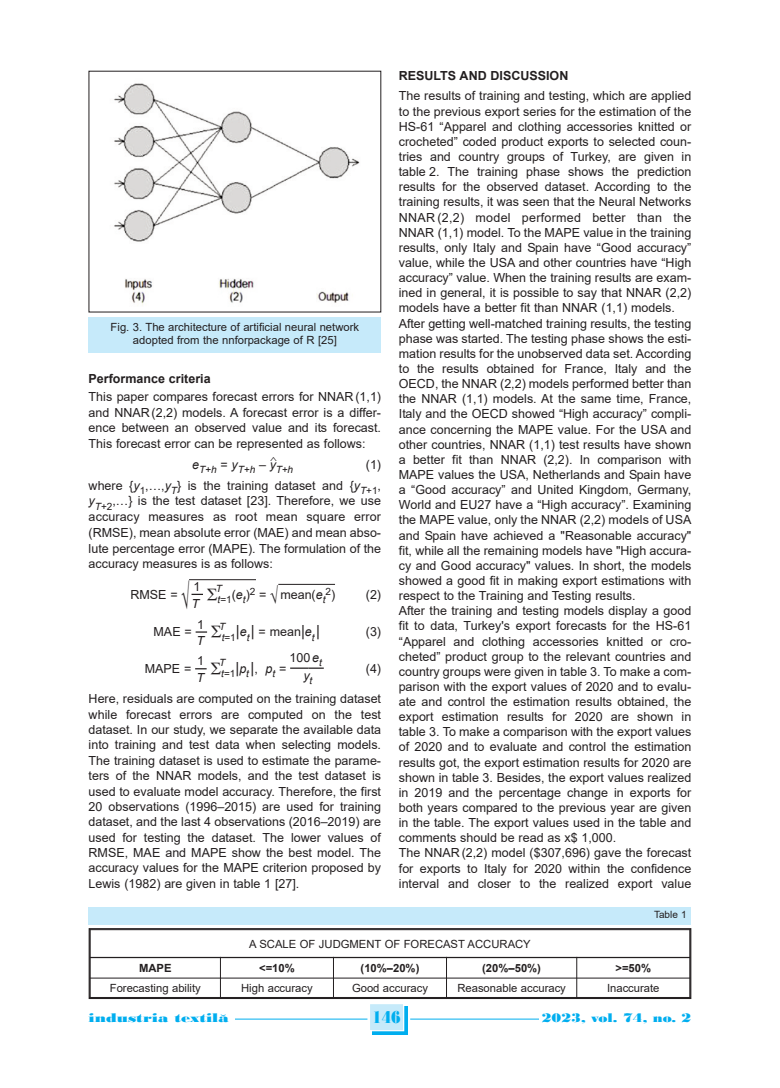
<style>
.page{position:relative;width:780px;height:1088px;background:#fff}
.page>*{position:absolute;margin:0;border:0;box-sizing:border-box;transform-origin:0 0}
.t1{font:18.12px "Bodoni MT Black";color:#00aeef;scale:.8 1}
.t2{font:13.12px "Bodoni MT Black";color:#00aeef;scale:1.3 1}
.t3{font:13.12px "Bodoni MT Black";color:#00aeef;scale:1.14 1}
.t4{font:12.5px/15.1px "Arial";color:#231f20;text-align:justify}
.t5{font:700 12.5px "Arial";color:#231f20}
.t6{font:italic 12.5px/20.6px "Arial";color:#231f20}
.t7{font:11.25px/13.5px "Arial";color:#231f20;text-align:center}
.t8{font:700 11.25px "Arial";color:#231f20}
.t9{font:italic 10px "Arial";color:#231f20}
.t10{font:10px "Arial";color:#231f20}
.s1{font-style:italic}
.s2{font-style:italic;font-size:10px}
.s3{font-size:12.5px}
.s4{font-style:normal}
.s5{font-size:10px}
.s6{font-size:15px}
</style>
<div class="page">
<svg style="left:290px;top:667px;width:34px;height:2px"></svg>
<svg style="left:372px;top:1006px;width:36px;height:29px"></svg>
<div style="left:370px;top:1004px;width:33px;height:26px;background:#c6eafa"></div>
<hr style="left:225px;top:1019px;width:142px;height:1px;background:#00aeef">
<hr style="left:410px;top:1019px;width:139px;height:1px;background:#00aeef">
<div style="left:89px;top:1012px;width:146px;height:14px;background:#fff"></div>
<div style="left:539px;top:1012px;width:152px;height:14px;background:#fff"></div>
<div style="left:89px;top:317px;width:292px;height:35px;background:#c6eafa"></div>
<img style="left:114px;top:83px;width:246px;height:223px">
<img style="left:91px;top:930px;width:598px;height:67px">
<div style="left:89px;top:928px;width:602px;height:71px;border:1px solid #231f20"></div>
<hr style="left:90px;top:929px;width:1px;height:69px;background:#231f20">
<hr style="left:220px;top:957px;width:1px;height:41px;background:#231f20">
<hr style="left:333px;top:957px;width:1px;height:41px;background:#231f20">
<hr style="left:446px;top:957px;width:1px;height:41px;background:#231f20">
<hr style="left:576px;top:957px;width:1px;height:41px;background:#231f20">
<hr style="left:689px;top:929px;width:1px;height:69px;background:#231f20">
<hr style="left:90px;top:929px;width:600px;height:1px;background:#231f20">
<hr style="left:90px;top:957px;width:600px;height:1px;background:#231f20">
<hr style="left:90px;top:977px;width:600px;height:1px;background:#231f20">
<hr style="left:90px;top:997px;width:600px;height:1px;background:#231f20">
<div style="left:89px;top:907px;width:602px;height:17px;background:#c6eafa"></div>
<hr style="left:189px;top:579px;width:67px;height:1px;background:#231f20">
<hr style="left:278px;top:584px;width:57px;height:1px;background:#231f20">
<svg style="left:189px;top:579px;width:28px;height:16px"></svg>
<svg style="left:196px;top:631px;width:12px;height:2px"></svg>
<svg style="left:195px;top:668px;width:12px;height:2px"></svg>
<p class="t7" style="left:111px;top:320px;width:250px">Fig. 3. The architecture of artificial neural network adopted from the nnforpackage of R [25]</p>
<p class="t5" style="left:89px;top:371px;width:123px">Performance criteria</p>
<p class="t4" style="left:89px;top:389px;width:294px">This paper compares forecast errors for NNAR(1,1) and NNAR(2,2) models. A forecast error is a differ&shy;ence between an observed value and its forecast.<br>This forecast error can be represented as follows:</p>
<p class="t9" style="left:192px;top:464px;width:103px"><sup>e</sup>T+h <sup>=</sup> <sup>y</sup>T+h <sup>–</sup> <sup>y</sup>T+h</p>
<p class="t4" style="left:89px;top:454px;width:294px;line-height:21px;text-align:right">(1)<br>where {<span class="s1">y</span><sub>1</sub>,…,<span class="s1">y</span><sub>T</sub>} is the training dataset and {<span class="s1">y</span><sub>T</sub><sub>+1</sub>,</p>
<p class="t4" style="left:89px;top:493px;width:294px;line-height:15.8px"><span class="s1">y</span><sub>T</sub><sub>+2</sub>,…} is the test dataset [23]. Therefore, we use accuracy measures as root mean square error (RMSE), mean absolute error (MAE) and mean abso&shy;lute percentage error (MAPE). The formulation of the accuracy measures is as follows:</p>
<p class="t4" style="left:193px;top:579px;width:30px">1 <span class="s2">T</span></p>
<p class="t4" style="left:130px;top:587px;width:49px">RMSE =</p>
<p class="t4" style="left:217px;top:587px;width:109px"><sub>t</sub><sub>=1</sub>(<span class="s1">e</span><sub>t</sub>)<sup>2</sup> = mean(<span class="s1">e</span><sub>t</sub></p>
<p class="t10" style="left:325px;top:585px;width:11px">2<span class="s3">)</span></p>
<p class="t4" style="left:366px;top:587px;width:17px">(2)</p>
<p class="t6" style="left:197px;top:593px;width:30px;text-indent:-6px">T<br><span class="s4">1</span> <span class="s5">T</span></p>
<p class="t4" style="left:153px;top:624px;width:40px">MAE =</p>
<p class="t4" style="left:222px;top:624px;width:100px"><sub>t</sub><sub>=1</sub><span class="s6">|</span><span class="s1">e</span><sub>t</sub><span class="s6">|</span> = mean<span class="s6">|</span><span class="s1">e</span><sub>t</sub><span class="s6">|</span></p>
<p class="t4" style="left:366px;top:624px;width:17px">(3)</p>
<p class="t6" style="left:196px;top:630px;width:31px">T<br><span class="s4">1</span> <span class="s5">T</span></p>
<p class="t4" style="left:289px;top:650px;width:34px">100 <span class="s1">e</span><sub>t</sub></p>
<p class="t4" style="left:145px;top:661px;width:48px">MAPE =</p>
<p class="t9" style="left:221px;top:668px;width:67px">t<span class="s4">=1</span><sup>|</sup><sup>p</sup>t<sup>|</sup><sup>,</sup> <sup>p</sup>t <sup>=</sup></p>
<p class="t4" style="left:366px;top:661px;width:17px">(4)</p>
<p class="t6" style="left:196px;top:668px;width:9px">T</p>
<p class="t4" style="left:89px;top:664px;width:294px;line-height:23.5px;text-indent:215px"><span class="s1">y</span><sub>t<br></sub>Here, residuals are computed on the training dataset</p>
<p class="t4" style="left:89px;top:707px;width:294px">while forecast errors are computed on the test dataset. In our study, we separate the available data into training and test data when selecting models.<br>The training dataset is used to estimate the parame&shy;ters of the NNAR models, and the test dataset is used to evaluate model accuracy. Therefore, the first 20 observations (1996–2015) are used for training dataset, and the last 4 observations (2016–2019) are used for testing the dataset. The lower values of RMSE, MAE and MAPE show the best model. The accuracy values for the MAPE criterion proposed by Lewis (1982) are given in table 1 [27].</p>
<p class="t5" style="left:399px;top:69px;width:171px">RESULTS AND DISCUSSION</p>
<p class="t4" style="left:399px;top:89px;width:294px;text-align:left">The results of training and testing, which are applied to the previous export series for the estimation of the HS-61 “Apparel and clothing accessories knitted or crocheted” coded product exports to selected coun&shy;tries and country groups of Turkey, are given in table 2. The training phase shows the prediction results for the observed dataset. According to the training results, it was seen that the Neural Networks NNAR (2,2) model performed better than the NNAR (1,1) model. To the MAPE value in the training results, only Italy and Spain have “Good accuracy” value, while the USA and other countries have “High accuracy” value. When the training results are exam&shy;ined in general, it is possible to say that NNAR (2,2) models have a better fit than NNAR (1,1) models.<br>After getting well-matched training results, the testing phase was started. The testing phase shows the esti&shy;mation results for the unobserved data set. According to the results obtained for France, Italy and the OECD, the NNAR (2,2) models performed better than the NNAR (1,1) models. At the same time, France, Italy and the OECD showed “High accuracy” compli&shy;ance concerning the MAPE value. For the USA and other countries, NNAR (1,1) test results have shown a better fit than NNAR (2,2). In comparison with MAPE values the USA, Netherlands and Spain have a “Good accuracy” and United Kingdom, Germany, World and EU27 have a “High accuracy”. Examining the MAPE value, only the NNAR (2,2) models of USA and Spain have achieved a "Reasonable accuracy" fit, while all the remaining models have "High accura&shy;cy and Good accuracy" values. In short, the models showed a good fit in making export estimations with respect to the Training and Testing results.<br>After the training and testing models display a good fit to data, Turkey's export forecasts for the HS-61 “Apparel and clothing accessories knitted or cro&shy;cheted” product group to the relevant countries and country groups were given in table 3. To make a com&shy;parison with the export values of 2020 and to evalu&shy;ate and control the estimation results obtained, the export estimation results for 2020 are shown in table 3. To make a comparison with the export values of 2020 and to evaluate and control the estimation results got, the export estimation results for 2020 are shown in table 3. Besides, the export values realized in 2019 and the percentage change in exports for both years compared to the previous year are given in the table. The export values used in the table and comments should be read as x$ 1,000.<br>The NNAR(2,2) model ($307,696) gave the forecast for exports to Italy for 2020 within the confidence interval and closer to the realized export value</p>
<p class="t10" style="left:654px;top:909px;width:34px">Table 1</p>
<p class="t7" style="left:249px;top:937px;width:283px">A SCALE OF JUDGMENT OF FORECAST ACCURACY</p>
<p class="t8" style="left:139px;top:962px;width:34px">MAPE</p>
<p class="t8" style="left:259px;top:962px;width:37px">&lt;=10%</p>
<p class="t8" style="left:360px;top:962px;width:60px">(10%–20%)</p>
<p class="t8" style="left:482px;top:962px;width:60px">(20%–50%)</p>
<p class="t8" style="left:615px;top:962px;width:37px">&gt;=50%</p>
<p class="t7" style="left:110px;top:981px;width:92px">Forecasting ability</p>
<p class="t7" style="left:241px;top:981px;width:73px">High accuracy</p>
<p class="t7" style="left:352px;top:981px;width:77px">Good accuracy</p>
<p class="t7" style="left:457px;top:981px;width:110px">Reasonable accuracy</p>
<p class="t7" style="left:607px;top:981px;width:54px">Inaccurate</p>
<p class="t2" style="left:89px;top:1010px;width:109px">industria textila<span class="s6">˘</span></p>
<h1 class="t1" style="left:372px;top:1006px;width:37px">146</h1>
<p class="t3" style="left:541px;top:1010px;width:133px">2023, vol. 74, no. 2</p>
</div>
